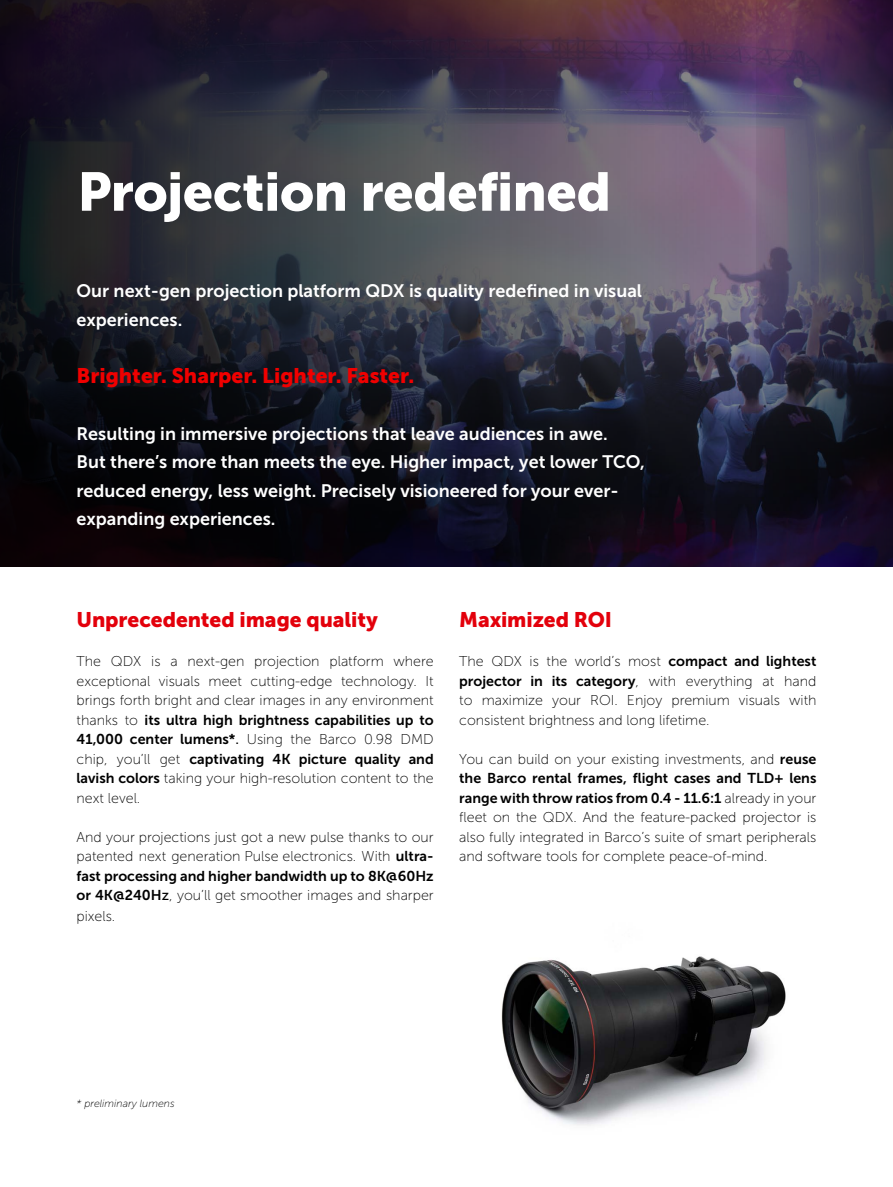
<style>
.page{position:relative;width:893px;height:1187px;background:#fff}
.page>*{position:absolute;margin:0;border:0;box-sizing:border-box;transform-origin:0 0}
.t1{font:54px "Museo Sans 900";letter-spacing:-.01em;color:#fff}
.t2{font:21px "Museo Sans 900";letter-spacing:-.005em;color:#e3000b}
.t3{font:21px "Museo Sans 900";color:#f00000}
.t4{font:18px/28.5px "Museo Sans 700";color:#fff}
.t5{font:14.25px/19.5px "Museo Sans 100";color:#000}
.t6{font:14.25px/19.5px "Museo Sans 700";color:#000}
.t7{font:italic 10.5px "Museo Sans 100";color:#000}
.s1{font-family:"Museo Sans 100"}
.s2{font-family:"Museo Sans 700"}
.s3{font-family:"Museo Sans 500"}
</style>
<div class="page">
<svg style="left:0;top:0;width:756px;height:566px;background:#2d2a37"></svg>
<svg style="left:756px;top:0;width:137px;height:567px;background:#3a3247"></svg>
<img style="left:501px;top:956px;width:285px;height:170px">
<h1 class="t1" style="left:77px;top:161px;width:535px">Projection redefined</h1>
<p class="t4" style="left:77px;top:277px;width:567px">Our next-gen projection platform QDX is quality redefined in visual experiences.</p>
<h2 class="t3" style="left:77px;top:363px;width:339px">Brighter. Sharper. Lighter. Faster.</h2>
<p class="t4" style="left:77px;top:419px;width:570px">Resulting in immersive projections that leave audiences in awe.<br>But there’s more than meets the eye. Higher impact, yet lower TCO, reduced energy, less weight. Precisely visioneered for your ever&shy;expanding experiences.</p>
<h2 class="t2" style="left:77px;top:607px;width:303px">Unprecedented image quality</h2>
<p class="t5" style="left:77px;top:652px;width:359px;text-align:justify">The QDX is a next-gen projection platform where exceptional visuals meet cutting-edge technology. It brings forth bright and clear images in any environment</p>
<p class="t6" style="left:77px;top:710px;width:359px"><span class="s1">thanks to</span> its ultra high brightness capabilities up to</p>
<p class="t5" style="left:77px;top:729px;width:359px"><span class="s2">41,000 center lumens*</span><span class="s3">.</span> Using the Barco 0.98 DMD</p>
<p class="t6" style="left:77px;top:749px;width:359px"><span class="s1">chip, you’ll get</span> captivating 4K picture quality and</p>
<p class="t5" style="left:77px;top:768px;width:359px"><span class="s2">lavish colors</span> taking your high-resolution content to the next level.</p>
<p class="t5" style="left:77px;top:827px;width:359px">And your projections just got a new pulse thanks to our patented next generation Pulse electronics. With <span class="s2">ultra-</span></p>
<p class="t6" style="left:77px;top:866px;width:359px">fast processing and higher bandwidth up to 8K@60Hz</p>
<p class="t5" style="left:77px;top:885px;width:359px;line-height:21px"><span class="s2">or 4K@240H</span><span class="s3">z</span>, you’ll get smoother images and sharper pixels.</p>
<h2 class="t2" style="left:459px;top:607px;width:154px">Maximized ROI</h2>
<p class="t5" style="left:459px;top:652px;width:359px">The QDX is the world’s most <span class="s2">compact and lightest</span></p>
<p class="t6" style="left:459px;top:671px;width:359px">projector in its category<span class="s1">, with everything at hand</span></p>
<p class="t5" style="left:459px;top:691px;width:359px">to maximize your ROI. Enjoy premium visuals with consistent brightness and long lifetime.</p>
<p class="t5" style="left:459px;top:749px;width:359px">You can build on your existing investments, and <span class="s2">reuse</span></p>
<p class="t6" style="left:459px;top:768px;width:359px">the Barco rental frames, flight cases and TLD+ lens range with throw ratios from 0.4 - 11.6:1 <span class="s1">already in your</span></p>
<p class="t5" style="left:459px;top:807px;width:359px;text-align:justify">fleet on the QDX. And the feature-packed projector is also fully integrated in Barco’s suite of smart peripherals and software tools for complete peace-of-mind.</p>
<p class="t7" style="left:77px;top:1097px;width:100px">* preliminary lumens</p>
</div>
